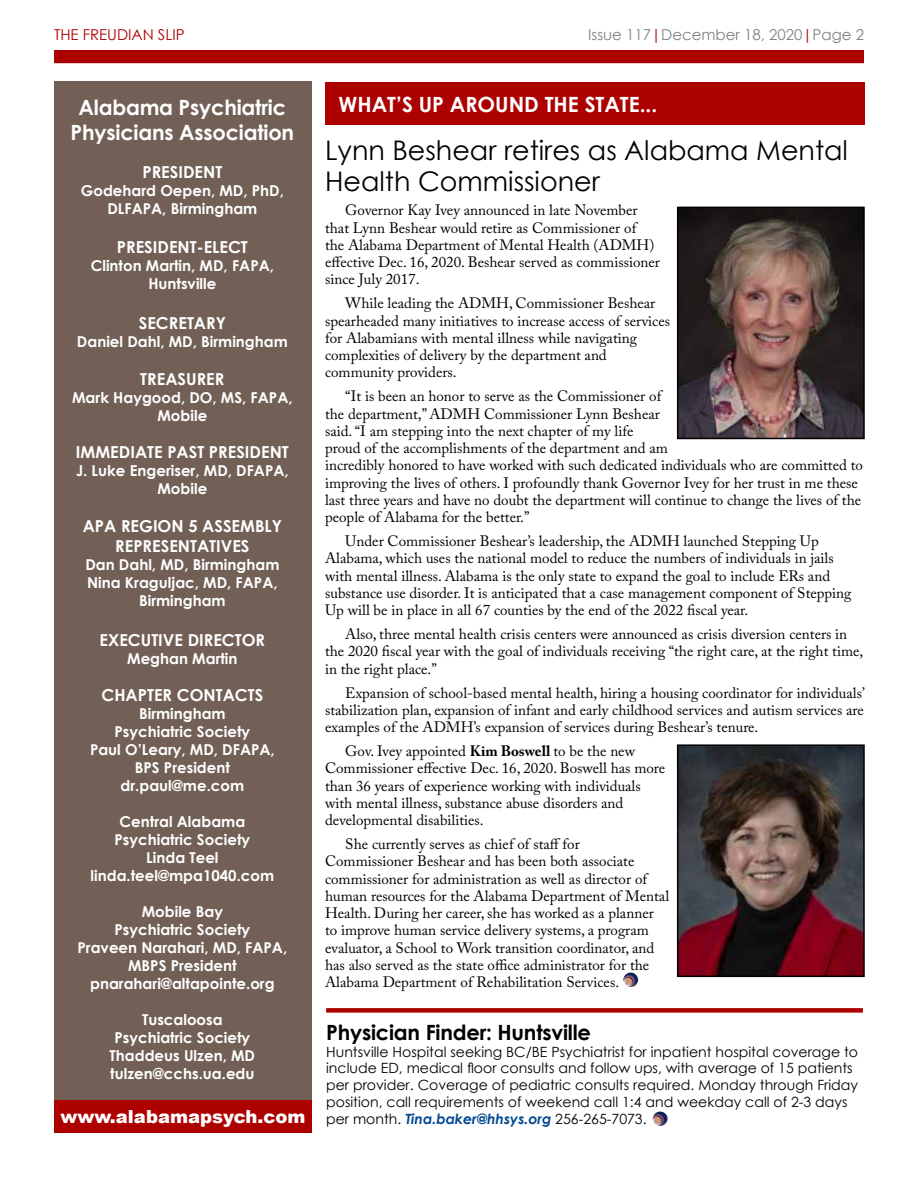
<style>
.page{position:relative;width:918px;height:1188px;background:#fff}
.page>*{position:absolute;margin:0;border:0;box-sizing:border-box;transform-origin:0 0}
.t1{font:27px/31px "Century Gothic";color:#000}
.t2{font:700 21px/25.2px "Century Gothic";letter-spacing:-.01em;color:#fff;text-align:center}
.t3{font:700 21px "Century Gothic";letter-spacing:-.01em;color:#000}
.t4{font:900 18px "Arial";color:#fff}
.t5{font:700 16.5px/19.8px "Century Gothic";color:#fff;text-align:center}
.t6{font:15px/17.2px "Adobe Caslon Pro";color:#000}
.t7{font:700 15px/18px "Century Gothic";color:#fff;text-align:center}
.t8{font:15px "Century Gothic";color:#808080}
.t9{font:15px "Century Gothic";color:#ad0101}
.t10{font:14.1px/17px "Century Gothic";color:#000}
.s1{color:#ad0101}
.s2{font-weight:700}
.s3{font-weight:700;font-style:italic;color:#004990}
</style>
<div class="page">
<div style="left:54px;top:50px;width:810px;height:13px;background:#ad0101"></div>
<div style="left:325px;top:82px;width:540px;height:43px;background:#ad0101"></div>
<img style="left:623px;top:973px;width:15px;height:14px">
<img style="left:653px;top:1112px;width:15px;height:14px">
<div style="left:326px;top:1008px;width:537px;height:5px;background:#ad0101"></div>
<div style="left:54px;top:81px;width:258px;height:1052px;background:#726056"></div>
<div style="left:54px;top:1100px;width:258px;height:33px;background:#ad0101"></div>
<img style="left:680px;top:210px;width:182px;height:226px">
<div style="left:677px;top:207px;width:188px;height:232px;border:2px solid #000"></div>
<img style="left:680px;top:747px;width:182px;height:227px">
<div style="left:677px;top:744px;width:188px;height:233px;border:2px solid #000"></div>
<p class="t9" style="left:54px;top:25px;width:132px">THE FREUDIAN SLIP</p>
<p class="t8" style="left:588px;top:25px;width:277px">Issue 117<span class="s1">|</span>December 18, 2020<span class="s1">|</span>Page 2</p>
<h2 class="t2" style="left:71px;top:94px;width:225px">Alabama Psychiatric<br>Physicians Association</h2>
<p class="t5" style="left:142px;top:161px;width:81px">PRESIDENT</p>
<p class="t7" style="left:81px;top:181px;width:205px">Godehard Oepen, MD, PhD,<br>DLFAPA, Birmingham</p>
<p class="t5" style="left:117px;top:237px;width:133px">PRESIDENT-ELECT</p>
<p class="t7" style="left:91px;top:256px;width:185px">Clinton Martin, MD, FAPA,<br>Huntsville</p>
<p class="t5" style="left:139px;top:312px;width:89px">SECRETARY</p>
<p class="t7" style="left:77px;top:332px;width:212px">Daniel Dahl, MD, Birmingham</p>
<p class="t5" style="left:140px;top:368px;width:86px">TREASURER</p>
<p class="t7" style="left:72px;top:388px;width:222px">Mark Haygood, DO, MS, FAPA,<br>Mobile</p>
<p class="t5" style="left:76px;top:442px;width:214px">IMMEDIATE PAST PRESIDENT</p>
<p class="t7" style="left:76px;top:461px;width:214px">J. Luke Engeriser, MD, DFAPA,<br>Mobile</p>
<p class="t5" style="left:83px;top:516px;width:201px">APA REGION 5 ASSEMBLY<br>REPRESENTATIVES</p>
<p class="t7" style="left:85px;top:555px;width:196px">Dan Dahl, MD, Birmingham<br>Nina Kraguljac, MD, FAPA,<br>Birmingham</p>
<p class="t5" style="left:100px;top:629px;width:167px">EXECUTIVE DIRECTOR</p>
<p class="t7" style="left:127px;top:649px;width:112px">Meghan Martin</p>
<p class="t5" style="left:102px;top:685px;width:163px">CHAPTER CONTACTS</p>
<p class="t7" style="left:90px;top:704px;width:186px">Birmingham<br>Psychiatric Society<br>Paul O’Leary, MD, DFAPA,<br>BPS President dr.paul@me.com</p>
<p class="t7" style="left:91px;top:812px;width:185px">Central Alabama<br>Psychiatric Society<br>Linda Teel linda.teel@mpa1040.com</p>
<p class="t7" style="left:78px;top:902px;width:211px">Mobile Bay<br>Psychiatric Society<br>Praveen Narahari, MD, FAPA,<br>MBPS President pnarahari@altapointe.org</p>
<p class="t7" style="left:110px;top:1010px;width:147px">Tuscaloosa<br>Psychiatric Society<br>Thaddeus Ulzen, MD tulzen@cchs.ua.edu</p>
<p class="t4" style="left:60px;top:1103px;width:247px">www.alabamapsych.com</p>
<h2 class="t2" style="left:339px;top:91px;width:320px">WHAT’S UP AROUND THE STATE...</h2>
<h1 class="t1" style="left:325px;top:135px;width:524px">Lynn Beshear retires as Alabama Mental<br>Health Commissioner</h1>
<p class="t6" style="left:325px;top:201px;width:336px;text-indent:20px">Governor Kay Ivey announced in late November that Lynn Beshear would retire as Commissioner of<br>the Alabama Department of Mental Health (ADMH) effective Dec. 16, 2020. Beshear served as commissioner since July 2017.</p>
<p class="t6" style="left:325px;top:294px;width:347px;text-indent:20px">While leading the ADMH, Commissioner Beshear spearheaded many initiatives to increase access of services for Alabamians with mental illness while navigating complexities of delivery by the department and community providers.</p>
<p class="t6" style="left:325px;top:387px;width:539px;text-indent:20px">“It is been an honor to serve as the Commissioner of<br>the department,” ADMH Commissioner Lynn Beshear<br>said. “I am stepping into the next chapter of my life<br>proud of the accomplishments of the department and am<br>incredibly honored to have worked with such dedicated individuals who are committed to improving the lives of others. I profoundly thank Governor Ivey for her trust in me these last three years and have no doubt the department will continue to change the lives of the people of Alabama for the better.”</p>
<p class="t6" style="left:325px;top:532px;width:528px;text-indent:20px">Under Commissioner Beshear’s leadership, the ADMH launched Stepping Up Alabama, which uses the national model to reduce the numbers of individuals in jails with mental illness. Alabama is the only state to expand the goal to include ERs and substance use disorder. It is anticipated that a case management component of Stepping Up will be in place in all 67 counties by the end of the 2022 fiscal year.</p>
<p class="t6" style="left:325px;top:625px;width:540px;text-indent:20px">Also, three mental health crisis centers were announced as crisis diversion centers in the 2020 fiscal year with the goal of individuals receiving “the right care, at the right time, in the right place.”</p>
<p class="t6" style="left:325px;top:684px;width:541px;text-align:justify;text-indent:20px">Expansion of school-based mental health, hiring a housing coordinator for individuals’ stabilization plan, expansion of infant and early childhood services and autism services are examples of the ADMH’s expansion of services during Beshear’s tenure.</p>
<p class="t6" style="left:325px;top:742px;width:342px;text-indent:20px">Gov. Ivey appointed <span class="s2">Kim Boswell</span> to be the new Commissioner effective Dec. 16, 2020. Boswell has more than 36 years of experience working with individuals with mental illness, substance abuse disorders and developmental disabilities.</p>
<p class="t6" style="left:325px;top:835px;width:346px;text-indent:20px">She currently serves as chief of staff for Commissioner Beshear and has been both associate commissioner for administration as well as director of human resources for the Alabama Department of Mental Health. During her career, she has worked as a planner to improve human service delivery systems, a program evaluator, a School to Work transition coordinator, and has also served as the state office administrator for the Alabama Department of Rehabilitation Services.</p>
<h2 class="t3" style="left:326px;top:1016px;width:266px">Physician Finder: Huntsville</h2>
<p class="t10" style="left:326px;top:1043px;width:534px">Huntsville Hospital seeking BC/BE Psychiatrist for inpatient hospital coverage to include ED, medical floor consults and follow ups, with average of 15 patients per provider. Coverage of pediatric consults required. Monday through Friday position, call requirements of weekend call 1:4 and weekday call of 2-3 days per month. <span class="s3">Tina.baker@hhsys.org</span> 256-265-7073.</p>
</div>
